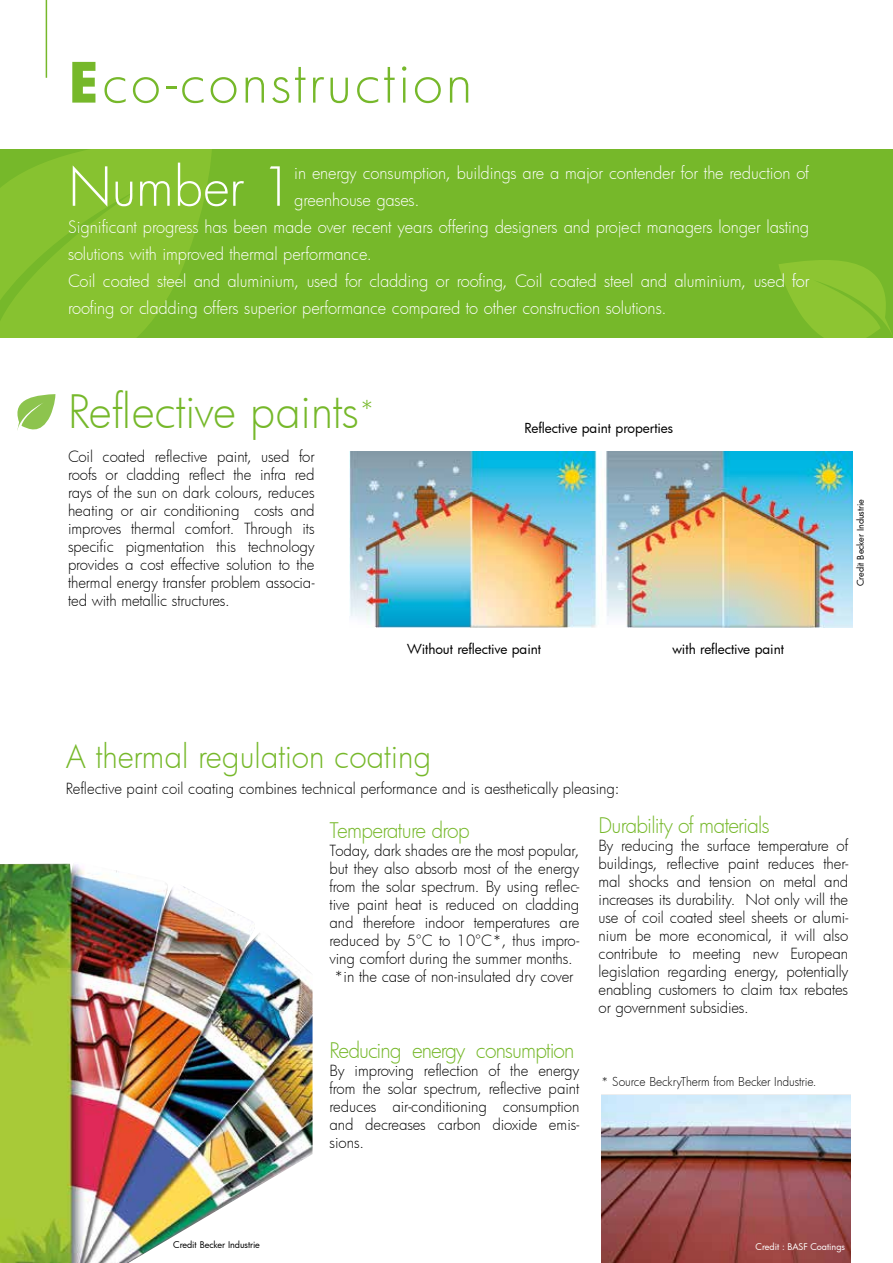
<style>
.page{position:relative;width:893px;height:1263px;background:#fff}
.page>*{position:absolute;margin:0;border:0;box-sizing:border-box;transform-origin:0 0}
.t1{font:300 54px "Futura";letter-spacing:.06em;color:#76b82a}
.t2{font:300 52.35px "Futura";letter-spacing:-.005em;color:#fff}
.t3{font:300 45px "Futura";color:#76b82a}
.t4{font:300 31.5px "Futura";color:#76b82a}
.t5{font:300 21px "Futura";letter-spacing:-.04em;color:#76b82a}
.t6{font:300 16.5px "Futura";letter-spacing:-.01em;color:#fff}
.t7{font:300 15px/18px "Futura";letter-spacing:-.005em;color:#000;text-align:justify}
.t8{font:13.5px "Futura";letter-spacing:-.005em;color:#000}
.t9{font:300 12px "Futura";letter-spacing:-.01em;color:#000}
.t10{font:9px "Futura";letter-spacing:-.005em;color:#000}
.t11{font:9px "Futura";color:#fff}
.s1{font-weight:700}
</style>
<div class="page">
<div style="left:0;top:149px;width:893px;height:188px;background:#76b82a"></div>
<svg style="left:0;top:149px;width:213px;height:189px;fill:#87c230"></svg>
<hr style="left:46px;top:0;width:1px;height:78px;background:#76b82a">
<img style="left:349px;top:452px;width:503px;height:175px">
<img style="left:0;top:863px;width:313px;height:400px">
<img style="left:601px;top:1095px;width:249px;height:168px">
<svg style="left:778px;top:260px;width:115px;height:78px"></svg>
<svg style="left:17px;top:394px;width:38px;height:36px"></svg>
<h1 class="t1" style="left:68px;top:46px;width:406px"><span class="s1">E</span>co-construction</h1>
<h2 class="t2" style="left:68px;top:151px;width:228px">Number 1</h2>
<p class="t6" style="left:294px;top:162px;width:516px">in energy consumption, buildings are a major contender for the reduction of</p>
<p class="t6" style="left:294px;top:189px;width:127px">greenhouse gases.</p>
<p class="t6" style="left:68px;top:216px;width:743px">Significant progress has been made over recent years offering designers and project managers longer lasting</p>
<p class="t6" style="left:68px;top:243px;width:305px">solutions with improved thermal performance.</p>
<p class="t6" style="left:68px;top:270px;width:743px">Coil coated steel and aluminium, used for cladding or roofing, Coil coated steel and aluminium, used for</p>
<p class="t6" style="left:68px;top:297px;width:600px">roofing or cladding offers superior performance compared to other construction solutions.</p>
<h3 class="t3" style="left:68px;top:381px;width:308px">Reflective paints<sup>*</sup></h3>
<p class="t7" style="left:68px;top:447px;width:248px">Coil coated reflective paint, used for roofs or cladding reflect the infra red rays of the sun on dark colours, reduces heating or air conditioning costs and improves thermal comfort. Through its specific pigmentation this technology provides a cost effective solution to the thermal energy transfer problem associa&shy;ted with metallic structures.</p>
<p class="t8" style="left:525px;top:418px;width:150px">Reflective paint properties</p>
<p class="t8" style="left:407px;top:640px;width:135px">Without reflective paint</p>
<p class="t8" style="left:672px;top:640px;width:113px">with reflective paint</p>
<p class="t10" style="left:854px;top:586px;width:88px;rotate:-90deg">Credit Becker Industrie</p>
<h3 class="t4" style="left:66px;top:735px;width:367px">A thermal regulation coating</h3>
<p class="t7" style="left:66px;top:779px;width:555px">Reflective paint coil coating combines technical performance and is aesthetically pleasing:</p>
<h3 class="t5" style="left:330px;top:816px;width:142px">Temperature drop</h3>
<p class="t7" style="left:330px;top:841px;width:251px;text-align:center">Today, dark shades are the most popular, but they also absorb most of the energy from the solar spectrum. By using reflec&shy;tive paint heat is reduced on cladding and therefore indoor temperatures are reduced by 5°C to 10°C*, thus impro&shy;ving comfort during the summer months. *in the case of non-insulated dry cover</p>
<h3 class="t5" style="left:598px;top:811px;width:173px">Durability of materials</h3>
<p class="t7" style="left:598px;top:836px;width:251px">By reducing the surface temperature of buildings, reflective paint reduces ther&shy;mal shocks and tension on metal and increases its durability. Not only will the use of coil coated steel sheets or alumi&shy;nium be more economical, it will also contribute to meeting new European legislation regarding energy, potentially enabling customers to claim tax rebates or government subsidies.</p>
<h3 class="t5" style="left:330px;top:1037px;width:246px">Reducing energy consumption</h3>
<p class="t7" style="left:330px;top:1062px;width:251px">By improving reflection of the energy from the solar spectrum, reflective paint reduces air-conditioning consumption and decreases carbon dioxide emis&shy;sions.</p>
<p class="t9" style="left:601px;top:1074px;width:217px">* Source BeckryTherm from Becker Industrie.</p>
<p class="t10" style="left:173px;top:1238px;width:88px">Credit Becker Industrie</p>
<p class="t11" style="left:756px;top:1240px;width:91px">Credit : BASF Coatings</p>
</div>
